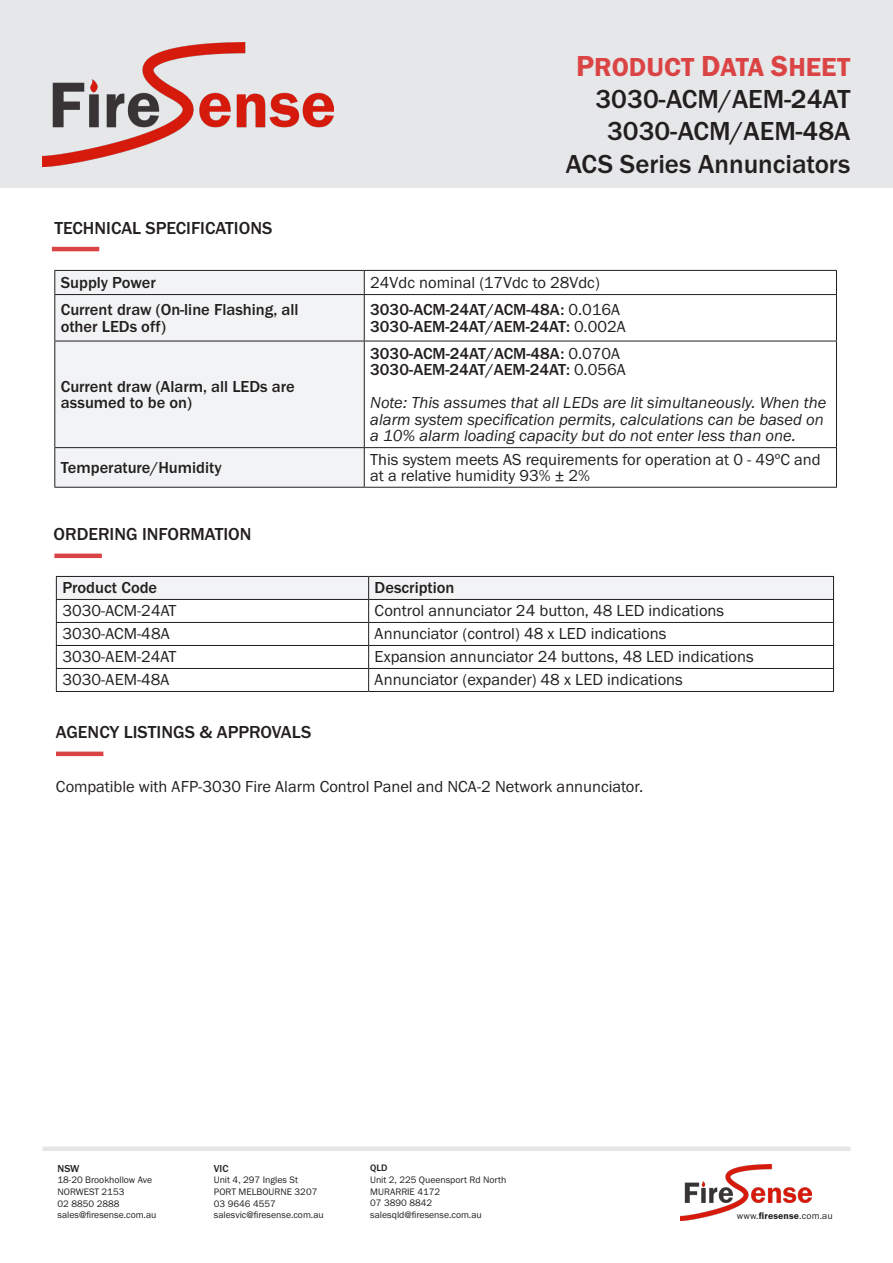
<style>
.page{position:relative;width:893px;height:1263px;background:#fff}
.page>*{position:absolute;margin:0;border:0;box-sizing:border-box;transform-origin:0 0}
.t1{font:500 27px "Franklin Gothic URW";color:#231f20}
.t2{font:27px "Franklin Gothic URW Dem";color:#db4445}
.t3{font:500 18px "Franklin Gothic URW";color:#231f20}
.t4{font:16.5px/16.5px "Franklin Gothic URW Boo";color:#231f20}
.t5{font:500 16.5px "Franklin Gothic URW";color:#231f20}
.t6{font:16.5px/16.5px "Franklin Gothic URW Boo Ita";color:#231f20}
.t7{font:500 10.5px "Franklin Gothic URW";color:#231f20}
.t8{font:9.75px/11.7px "Franklin Gothic URW Boo";color:#231f20}
.t9{font:500 9.75px "Franklin Gothic URW";color:#231f20}
.s1{font-size:30px}
.s2{font-family:"Franklin Gothic URW Boo";font-weight:400}
.s3{font-family:"Franklin Gothic URW Dem"}
</style>
<div class="page">
<div style="left:0;top:0;width:893px;height:187px;background:#e6e7e9"></div>
<img style="left:43px;top:43px;width:290px;height:123px">
<img style="left:680px;top:1165px;width:131px;height:55px">
<div style="left:43px;top:1146px;width:807px;height:5px;background:#e6e7e9"></div>
<hr style="left:56px;top:752px;width:47px;height:4px;background:#db4445">
<div style="left:55px;top:271px;width:309px;height:216px;background:#f2f3f4"></div>
<hr style="left:54px;top:270px;width:310px;height:1px;background:#231f20">
<svg style="left:54px;top:271px;width:1px;height:23px"></svg>
<hr style="left:364px;top:270px;width:473px;height:1px;background:#231f20">
<svg style="left:364px;top:271px;width:1px;height:23px"></svg>
<svg style="left:836px;top:271px;width:1px;height:23px"></svg>
<hr style="left:54px;top:294px;width:310px;height:1px;background:#231f20">
<hr style="left:54px;top:295px;width:1px;height:46px;background:#231f20">
<hr style="left:364px;top:294px;width:473px;height:1px;background:#231f20">
<hr style="left:364px;top:295px;width:1px;height:46px;background:#231f20">
<hr style="left:836px;top:295px;width:1px;height:46px;background:#231f20">
<hr style="left:54px;top:341px;width:310px;height:1px;background:#231f20">
<hr style="left:54px;top:341px;width:1px;height:106px;background:#231f20">
<hr style="left:364px;top:341px;width:473px;height:1px;background:#231f20">
<hr style="left:364px;top:341px;width:1px;height:106px;background:#231f20">
<hr style="left:836px;top:341px;width:1px;height:106px;background:#231f20">
<hr style="left:54px;top:447px;width:310px;height:1px;background:#231f20">
<hr style="left:54px;top:448px;width:1px;height:39px;background:#231f20">
<hr style="left:364px;top:447px;width:473px;height:1px;background:#231f20">
<hr style="left:364px;top:448px;width:1px;height:39px;background:#231f20">
<hr style="left:836px;top:448px;width:1px;height:39px;background:#231f20">
<hr style="left:54px;top:487px;width:310px;height:1px;background:#231f20">
<hr style="left:364px;top:487px;width:473px;height:1px;background:#231f20">
<hr style="left:52px;top:247px;width:47px;height:4px;background:#db4445">
<hr style="left:54px;top:554px;width:48px;height:4px;background:#db4445">
<div style="left:56px;top:576px;width:313px;height:23px;background:#f2f3f4"></div>
<div style="left:369px;top:576px;width:464px;height:23px;background:#f2f3f4"></div>
<hr style="left:56px;top:576px;width:313px;height:1px;background:#231f20">
<hr style="left:369px;top:576px;width:465px;height:1px;background:#231f20">
<hr style="left:56px;top:599px;width:313px;height:1px;background:#231f20">
<hr style="left:369px;top:599px;width:465px;height:1px;background:#231f20">
<hr style="left:56px;top:622px;width:313px;height:1px;background:#231f20">
<hr style="left:369px;top:622px;width:465px;height:1px;background:#231f20">
<hr style="left:56px;top:645px;width:313px;height:1px;background:#231f20">
<hr style="left:369px;top:645px;width:465px;height:1px;background:#231f20">
<hr style="left:56px;top:668px;width:313px;height:1px;background:#231f20">
<svg style="left:56px;top:577px;width:1px;height:114px"></svg>
<hr style="left:369px;top:668px;width:465px;height:1px;background:#231f20">
<svg style="left:368px;top:577px;width:1px;height:114px"></svg>
<svg style="left:833px;top:577px;width:1px;height:114px"></svg>
<hr style="left:56px;top:691px;width:313px;height:1px;background:#231f20">
<hr style="left:369px;top:691px;width:465px;height:1px;background:#231f20">
<h1 class="t2" style="left:576px;top:50px;width:276px"><span class="s1">P</span>RODUCT <span class="s1">D</span>ATA <span class="s1">S</span>HEET</h1>
<p class="t3" style="left:54px;top:217px;width:219px">TECHNICAL SPECIFICATIONS</p>
<p class="t1" style="left:595px;top:82px;width:256px">3030-ACM/AEM-24AT</p>
<p class="t1" style="left:607px;top:115px;width:245px">3030-ACM/AEM-48A</p>
<p class="t1" style="left:566px;top:147px;width:286px">ACS Series Annunciators</p>
<p class="t5" style="left:61px;top:272px;width:97px">Supply Power</p>
<p class="t4" style="left:370px;top:274px;width:231px">24Vdc nominal (17Vdc to 28Vdc)</p>
<p class="t5" style="left:61px;top:299px;width:239px">Current draw (On-line Flashing, all</p>
<p class="t5" style="left:61px;top:316px;width:107px">other LEDs off)</p>
<p class="t5" style="left:370px;top:299px;width:252px">3030-ACM-24AT/ACM-48A: <span class="s2">0.016A</span></p>
<p class="t5" style="left:370px;top:316px;width:257px">3030-AEM-24AT/AEM-24AT: <span class="s2">0.002A</span></p>
<p class="t5" style="left:61px;top:376px;width:236px">Current draw (Alarm, all LEDs are</p>
<p class="t5" style="left:61px;top:392px;width:133px">assumed to be on)</p>
<p class="t5" style="left:370px;top:343px;width:252px">3030-ACM-24AT/ACM-48A: <span class="s2">0.070A</span></p>
<p class="t5" style="left:370px;top:359px;width:257px">3030-AEM-24AT/AEM-24AT: <span class="s2">0.056A</span></p>
<p class="t6" style="left:370px;top:394px;width:457px">Note: This assumes that all LEDs are lit simultaneously. When the alarm system specification permits, calculations can be based on a 10% alarm loading capacity but do not enter less than one.</p>
<p class="t5" style="left:61px;top:457px;width:163px">Temperature/Humidity</p>
<p class="t4" style="left:370px;top:451px;width:452px">This system meets AS requirements for operation at 0 - 49ºC and at a relative humidity 93% ± 2%</p>
<p class="t3" style="left:54px;top:523px;width:199px">ORDERING INFORMATION</p>
<p class="t5" style="left:62px;top:578px;width:96px">Product Code</p>
<p class="t5" style="left:375px;top:578px;width:81px">Description</p>
<p class="t4" style="left:62px;top:602px;width:116px">3030-ACM-24AT</p>
<p class="t4" style="left:375px;top:602px;width:351px">Control annunciator 24 button, 48 LED indications</p>
<p class="t4" style="left:62px;top:625px;width:109px">3030-ACM-48A</p>
<p class="t4" style="left:375px;top:625px;width:293px">Annunciator (control) 48 x LED indications</p>
<p class="t4" style="left:62px;top:648px;width:116px">3030-AEM-24AT</p>
<p class="t4" style="left:375px;top:648px;width:381px">Expansion annunciator 24 buttons, 48 LED indications</p>
<p class="t4" style="left:62px;top:671px;width:109px">3030-AEM-48A</p>
<p class="t4" style="left:375px;top:671px;width:310px">Annunciator (expander) 48 x LED indications</p>
<p class="t3" style="left:56px;top:721px;width:257px">AGENCY LISTINGS &amp; APPROVALS</p>
<p class="t4" style="left:56px;top:778px;width:589px">Compatible with AFP-3030 Fire Alarm Control Panel and NCA-2 Network annunciator.</p>
<p class="t7" style="left:58px;top:1162px;width:23px">NSW</p>
<p class="t8" style="left:58px;top:1174px;width:100px">18-20 Brookhollow Ave<br>NORWEST 2153<br>02 8850 2888 sales@firesense.com.au</p>
<p class="t7" style="left:214px;top:1162px;width:16px">VIC</p>
<p class="t8" style="left:214px;top:1174px;width:111px">Unit 4, 297 Ingles St<br>PORT MELBOURNE 3207<br>03 9646 4557 salesvic@firesense.com.au</p>
<p class="t9" style="left:370px;top:1162px;width:19px">QLD</p>
<p class="t8" style="left:370px;top:1173px;width:138px">Unit 2, 225 Queensport Rd North<br>MURARRIE 4172<br>07 3890 8842 salesqld@firesense.com.au</p>
<p class="t8" style="left:737px;top:1209px;width:98px">www.<span class="s3">firesense</span>.com.au</p>
</div>
